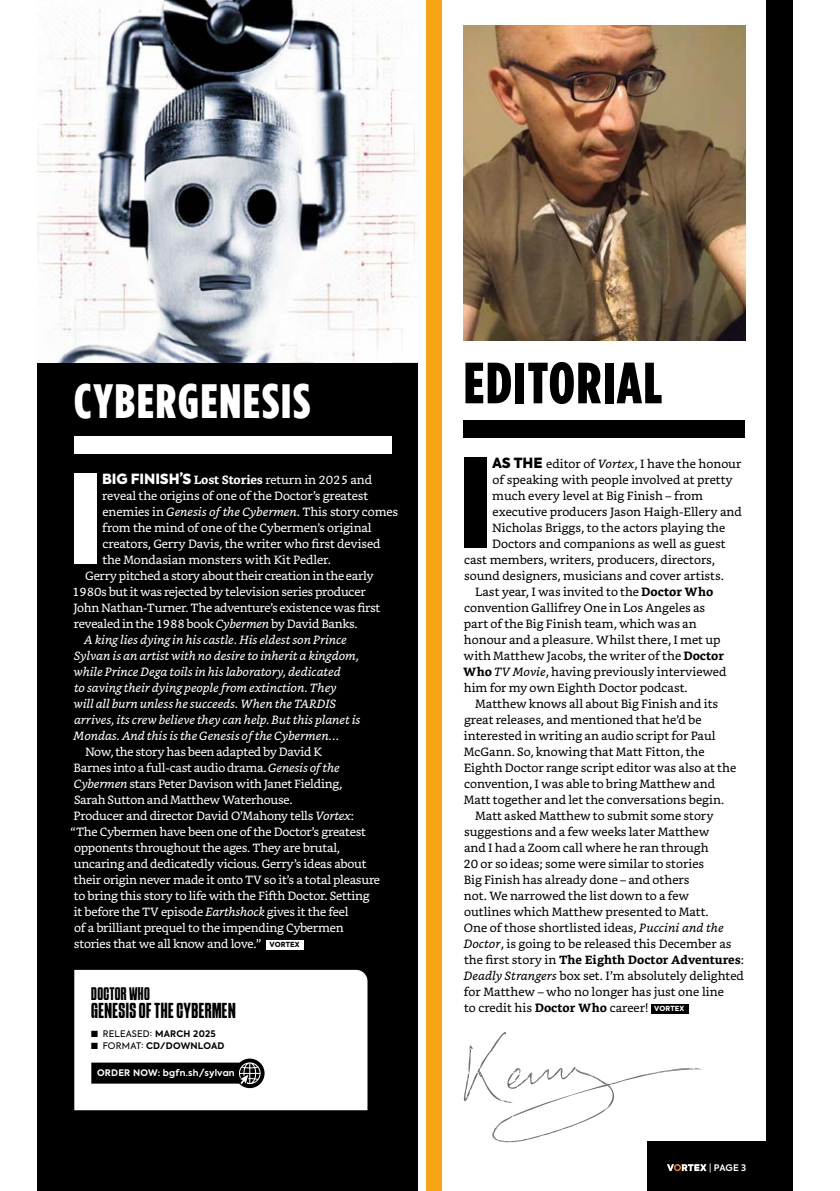
<style>
.page{position:relative;width:840px;height:1191px;background:#fff}
.page>*{position:absolute;margin:0;border:0;box-sizing:border-box;transform-origin:0 0}
.t1{font:900 58px "Gotham Condensed";letter-spacing:.03em;color:#000}
.t2{font:900 48px "Gotham Condensed";letter-spacing:.04em;color:#fff}
.t3{font:condensed 19px "SCHABO";letter-spacing:.02em;color:#000}
.t4{font:condensed 16px "SCHABO";letter-spacing:.02em;color:#000}
.t5{font:12px "Bookerly";color:#000}
.t6{font:12px/16px "Bookerly";letter-spacing:-.02em;color:#fff}
.t7{font:italic 12px "Bookerly";letter-spacing:-.01em;color:#fff}
.t8{font:700 12px "Bookerly";color:#000}
.t9{font:700 9px "Axiforma";letter-spacing:.025em;color:#fff}
.t10{font:9px "Axiforma";letter-spacing:.025em;color:#000}
.t11{font:700 9px "Axiforma";letter-spacing:.025em;color:#000}
.t12{font:600 9px "Axiforma";color:#fff}
.s1{font-family:"Axiforma";font-weight:900;font-size:14px}
.s2{font-weight:700}
.s3{font-style:italic}
.s4{font-family:"Axiforma";font-weight:800;font-size:7px;color:#000}
.s5{font-weight:400}
.s6{font-family:"Axiforma";font-weight:800;font-size:7px;color:#fff}
</style>
<div class="page">
<div style="left:37px;top:0;width:381px;height:1191px;background:#000"></div>
<div style="left:463px;top:420px;width:281px;height:17px;background:#000"></div>
<div style="left:463px;top:457px;width:23px;height:90px;background:#000"></div>
<div style="left:650px;top:1004px;width:38px;height:9px;background:#000"></div>
<div style="left:74px;top:436px;width:317px;height:17px;background:#fff"></div>
<div style="left:74px;top:473px;width:22px;height:90px;background:#fff"></div>
<div style="left:266px;top:940px;width:38px;height:9px;background:#fff"></div>
<svg style="left:463px;top:1032px;width:237px;height:110px"></svg>
<div style="left:426px;top:0;width:15px;height:1191px;background:#f7a517"></div>
<div style="left:765px;top:0;width:27px;height:1191px;background:#000"></div>
<img style="left:463px;top:26px;width:281px;height:314px">
<div style="left:74px;top:970px;width:293px;height:140px;background:#fff"></div>
<div style="left:91px;top:1062px;width:167px;height:21px;background:#000"></div>
<svg style="left:235px;top:1058px;width:29px;height:30px"></svg>
<svg style="left:239px;top:1062px;width:21px;height:22px"></svg>
<img style="left:37px;top:0;width:381px;height:363px">
<div style="left:646px;top:1141px;width:119px;height:50px;background:#000"></div>
<svg style="left:667px;top:1164px;width:39px;height:7px"></svg>
<h2 class="t2" style="left:74px;top:372px;width:238px">CYBERGENESIS</h2>
<p class="t6" style="left:102px;top:472px;width:271px"><span class="s1">BIG FINISH’S</span> <span class="s2">Lost Stories</span> return in 2025 and</p>
<p class="t6" style="left:102px;top:488px;width:267px">reveal the origins of one of the Doctor’s greatest</p>
<p class="t6" style="left:102px;top:504px;width:297px">enemies in <span class="s3">Genesis of the Cybermen</span>. This story comes</p>
<p class="t6" style="left:102px;top:520px;width:271px">from the mind of one of the Cybermen’s original</p>
<p class="t6" style="left:102px;top:536px;width:279px">creators, Gerry Davis, the writer who first devised</p>
<p class="t6" style="left:102px;top:552px;width:230px">the Mondasian monsters with Kit Pedler.</p>
<p class="t6" style="left:85px;top:568px;width:290px">Gerry pitched a story about their creation in the early</p>
<p class="t6" style="left:72px;top:584px;width:295px">1980s but it was rejected by television series producer</p>
<p class="t6" style="left:73px;top:600px;width:308px">John Nathan-Turner. The adventure’s existence was first</p>
<p class="t6" style="left:74px;top:616px;width:285px">revealed in the 1988 book <span class="s3">Cybermen</span> by David Banks.</p>
<p class="t7" style="left:84px;top:633px;width:264px">A king lies dying in his castle. His eldest son Prince</p>
<p class="t7" style="left:74px;top:649px;width:287px">Sylvan is an artist with no desire to inherit a kingdom,</p>
<p class="t7" style="left:73px;top:665px;width:268px">while Prince Dega toils in his laboratory, dedicated</p>
<p class="t7" style="left:74px;top:681px;width:264px">to saving their dying people from extinction. They</p>
<p class="t7" style="left:73px;top:697px;width:264px">will all burn unless he succeeds. When the TARDIS</p>
<p class="t7" style="left:74px;top:713px;width:288px">arrives, its crew believe they can help. But this planet is</p>
<p class="t7" style="left:74px;top:729px;width:267px">Mondas. And this is the Genesis of the Cybermen...</p>
<p class="t6" style="left:70px;top:744px;width:311px;text-indent:14px">Now, the story has been adapted by David K<br>Barnes into a full-cast audio drama. <span class="s3">Genesis of the Cybermen</span> stars Peter Davison with Janet Fielding,<br>Sarah Sutton and Matthew Waterhouse.<br>Producer and director David O’Mahony tells <span class="s3">Vortex</span>: “The Cybermen have been one of the Doctor’s greatest opponents throughout the ages. They are brutal, uncaring and dedicatedly vicious. Gerry’s ideas about their origin never made it onto TV so it’s a total pleasure to bring this story to life with the Fifth Doctor. Setting<br>it before the TV episode <span class="s3">Earthshock</span> gives it the feel<br>of a brilliant prequel to the impending Cybermen stories that we all know and love.” <span class="s4">VORTEX</span></p>
<h3 class="t4" style="left:91px;top:983px;width:60px">DOCTOR WHO</h3>
<h3 class="t3" style="left:91px;top:998px;width:146px">GENESIS OF THE CYBERMEN</h3>
<p class="t10" style="left:91px;top:1028px;width:126px">■ RELEASED: <span class="s2">MARCH 2025</span></p>
<p class="t11" style="left:91px;top:1040px;width:135px">■ <span class="s5">FORMAT:</span> CD/DOWNLOAD</p>
<p class="t9" style="left:97px;top:1066px;width:139px">ORDER NOW: bgfn.sh/sylvan</p>
<h1 class="t1" style="left:463px;top:348px;width:200px">EDITORIAL</h1>
<p class="t5" style="left:492px;top:457px;width:251px"><span class="s1">AS THE</span> editor of <span class="s3">Vortex</span>, I have the honour</p>
<p class="t5" style="left:492px;top:473px;width:241px">of speaking with people involved at pretty</p>
<p class="t5" style="left:492px;top:489px;width:212px">much every level at Big Finish – from</p>
<p class="t5" style="left:492px;top:505px;width:251px">executive producers Jason Haigh-Ellery and</p>
<p class="t5" style="left:492px;top:521px;width:235px">Nicholas Briggs, to the actors playing the</p>
<p class="t5" style="left:492px;top:537px;width:235px">Doctors and companions as well as guest</p>
<p class="t5" style="left:464px;top:553px;width:252px">cast members, writers, producers, directors,</p>
<p class="t5" style="left:464px;top:569px;width:261px">sound designers, musicians and cover artists.</p>
<p class="t5" style="left:475px;top:585px;width:240px">Last year, I was invited to the <span class="s2">Doctor Who</span></p>
<p class="t5" style="left:464px;top:601px;width:242px">convention Gallifrey One in Los Angeles as</p>
<p class="t5" style="left:463px;top:617px;width:234px">part of the Big Finish team, which was an</p>
<p class="t5" style="left:463px;top:633px;width:258px">honour and a pleasure. Whilst there, I met up</p>
<p class="t5" style="left:463px;top:649px;width:262px">with Matthew Jacobs, the writer of the <span class="s2">Doctor</span></p>
<p class="t5" style="left:463px;top:665px;width:265px"><span class="s2">Who</span> <span class="s3">TV Movie</span>, having previously interviewed</p>
<p class="t5" style="left:463px;top:681px;width:225px">him for my own Eighth Doctor podcast.</p>
<p class="t5" style="left:475px;top:697px;width:244px">Matthew knows all about Big Finish and its</p>
<p class="t5" style="left:464px;top:713px;width:239px">great releases, and mentioned that he’d be</p>
<p class="t5" style="left:463px;top:729px;width:253px">interested in writing an audio script for Paul</p>
<p class="t5" style="left:463px;top:745px;width:242px">McGann. So, knowing that Matt Fitton, the</p>
<p class="t5" style="left:463px;top:761px;width:274px">Eighth Doctor range script editor was also at the</p>
<p class="t5" style="left:464px;top:777px;width:252px">convention, I was able to bring Matthew and</p>
<p class="t5" style="left:463px;top:793px;width:262px">Matt together and let the conversations begin.</p>
<p class="t5" style="left:475px;top:809px;width:240px">Matt asked Matthew to submit some story</p>
<p class="t5" style="left:464px;top:825px;width:247px">suggestions and a few weeks later Matthew</p>
<p class="t5" style="left:464px;top:841px;width:246px">and I had a Zoom call where he ran through</p>
<p class="t5" style="left:463px;top:857px;width:242px">20 or so ideas; some were similar to stories</p>
<p class="t5" style="left:463px;top:873px;width:227px">Big Finish has already done – and others</p>
<p class="t5" style="left:463px;top:889px;width:227px">not. We narrowed the list down to a few</p>
<p class="t5" style="left:464px;top:905px;width:246px">outlines which Matthew presented to Matt.</p>
<p class="t5" style="left:463px;top:921px;width:261px">One of those shortlisted ideas, <span class="s3">Puccini and the</span></p>
<p class="t5" style="left:463px;top:937px;width:269px"><span class="s3">Doctor</span>, is going to be released this December as</p>
<p class="t8" style="left:464px;top:953px;width:281px"><span class="s5">the first story in</span> The Eighth Doctor Adventures<span class="s5">:</span></p>
<p class="t5" style="left:463px;top:969px;width:282px"><span class="s3">Deadly Strangers</span> box set. I’m absolutely delighted</p>
<p class="t5" style="left:463px;top:985px;width:261px">for Matthew – who no longer has just one line</p>
<p class="t5" style="left:464px;top:1001px;width:222px">to credit his <span class="s2">Doctor Who</span> career! <span class="s6">VORTEX</span></p>
<p class="t12" style="left:708px;top:1161px;width:39px"><span class="s5">|</span> PAGE 3</p>
</div>
